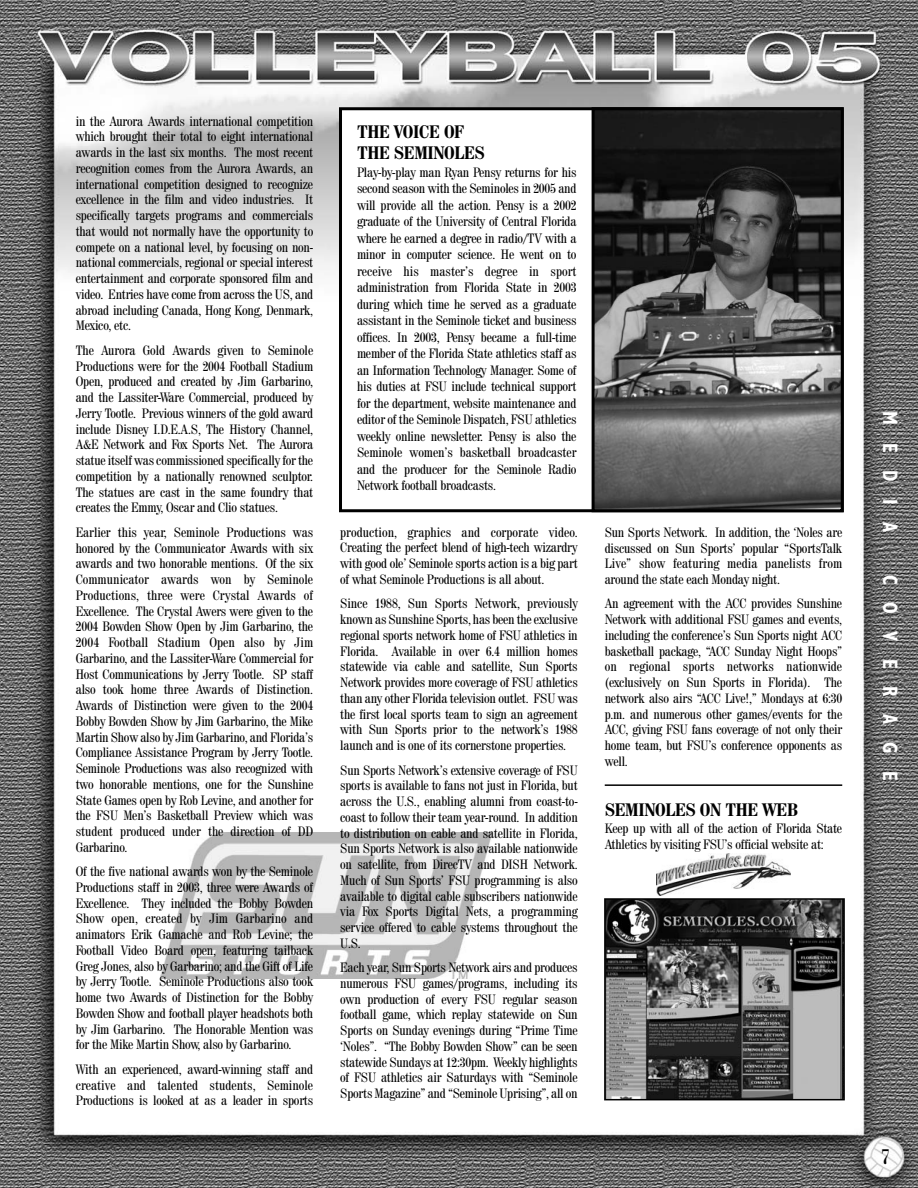
<style>
.page{position:relative;width:918px;height:1188px;background:#fff}
.page>*{position:absolute;margin:0;border:0;box-sizing:border-box;transform-origin:0 0}
.t1{font:700 condensed 21px "Gill Sans";letter-spacing:.94em;color:#fff;scale:.9 1}
.t2{font:condensed 21px "Century 725 BT";color:#000}
.t3{font:700 condensed 18px/21px "Century 725 BT";letter-spacing:-.02em;color:#000}
.t4{font:condensed 13.5px/15.8px "Century 725 BT";letter-spacing:-.02em;color:#000;text-align:justify}
</style>
<div class="page">
<img style="left:0;top:0;width:918px;height:1188px">
<img style="left:161px;top:832px;width:331px;height:146px">
<hr style="left:605px;top:784px;width:237px;height:2px;background:#000">
<div style="left:342px;top:110px;width:499px;height:399px;background:#fff"></div>
<img style="left:596px;top:111px;width:244px;height:397px">
<div style="left:592px;top:107px;width:252px;height:405px;border:3px solid #000"></div>
<img style="left:656px;top:854px;width:135px;height:41px">
<img style="left:607px;top:901px;width:235px;height:196px">
<div style="left:604px;top:898px;width:241px;height:202px;border:2px solid #000"></div>
<p class="t4" style="left:76px;top:114px;width:239px">in the Aurora Awards international competition which brought their total to eight international awards in the last six months. The most recent recognition comes from the Aurora Awards, an international competition designed to recognize excellence in the film and video industries. It specifically targets programs and commercials that would not normally have the opportunity to compete on a national level, by focusing on non&shy;national commercials, regional or special interest entertainment and corporate sponsored film and video. Entries have come from across the US, and abroad including Canada, Hong Kong, Denmark, Mexico, etc.</p>
<p class="t4" style="left:76px;top:343px;width:239px">The Aurora Gold Awards given to Seminole Productions were for the 2004 Football Stadium Open, produced and created by Jim Garbarino, and the Lassiter-Ware Commercial, produced by Jerry Tootle. Previous winners of the gold award include Disney I.D.E.A.S, The History Channel, A&amp;E Network and Fox Sports Net. The Aurora statue itself was commissioned specifically for the competition by a nationally renowned sculptor.<br>The statues are cast in the same foundry that creates the Emmy, Oscar and Clio statues.</p>
<p class="t4" style="left:76px;top:525px;width:239px">Earlier this year, Seminole Productions was honored by the Communicator Awards with six awards and two honorable mentions. Of the six Communicator awards won by Seminole Productions, three were Crystal Awards of Excellence. The Crystal Awers were given to the 2004 Bowden Show Open by Jim Garbarino, the 2004 Football Stadium Open also by Jim Garbarino, and the Lassiter-Ware Commercial for Host Communications by Jerry Tootle. SP staff also took home three Awards of Distinction.<br>Awards of Distinction were given to the 2004<br>Bobby Bowden Show by Jim Garbarino, the Mike Martin Show also by Jim Garbarino, and Florida’s Compliance Assistance Program by Jerry Tootle.<br>Seminole Productions was also recognized with two honorable mentions, one for the Sunshine State Games open by Rob Levine, and another for the FSU Men’s Basketball Preview which was student produced under the direction of DD Garbarino.</p>
<p class="t4" style="left:76px;top:865px;width:239px">Of the five national awards won by the Seminole Productions staff in 2003, three were Awards of Excellence. They included the Bobby Bowden Show open, created by Jim Garbarino and animators Erik Gamache and Rob Levine; the Football Video Board open, featuring tailback Greg Jones, also by Garbarino; and the Gift of Life by Jerry Tootle. Seminole Productions also took home two Awards of Distinction for the Bobby Bowden Show and football player headshots both by Jim Garbarino. The Honorable Mention was for the Mike Martin Show, also by Garbarino.</p>
<p class="t4" style="left:76px;top:1062px;width:239px">With an experienced, award-winning staff and creative and talented students, Seminole Productions is looked at as a leader in sports</p>
<h2 class="t3" style="left:357px;top:123px;width:130px">THE VOICE OF<br>THE SEMINOLES</h2>
<p class="t4" style="left:357px;top:165px;width:221px;line-height:16.5px">Play-by-play man Ryan Pensy returns for his second season with the Seminoles in 2005 and will provide all the action. Pensy is a 2002 graduate of the University of Central Florida where he earned a degree in radio/TV with a minor in computer science. He went on to receive his master’s degree in sport administration from Florida State in 2003 during which time he served as a graduate assistant in the Seminole ticket and business offices. In 2003, Pensy became a full-time member of the Florida State athletics staff as an Information Technology Manager. Some of his duties at FSU include technical support for the department, website maintenance and editor of the Seminole Dispatch, FSU athletics weekly online newsletter. Pensy is also the Seminole women’s basketball broadcaster and the producer for the Seminole Radio Network football broadcasts.</p>
<p class="t4" style="left:340px;top:525px;width:239px">production, graphics and corporate video.<br>Creating the perfect blend of high-tech wizardry with good ole’ Seminole sports action is a big part of what Seminole Productions is all about.</p>
<p class="t4" style="left:340px;top:597px;width:239px">Since 1988, Sun Sports Network, previously known as Sunshine Sports, has been the exclusive regional sports network home of FSU athletics in Florida. Available in over 6.4 million homes statewide via cable and satellite, Sun Sports Network provides more coverage of FSU athletics than any other Florida television outlet. FSU was the first local sports team to sign an agreement with Sun Sports prior to the network’s 1988 launch and is one of its cornerstone properties.</p>
<p class="t4" style="left:340px;top:763px;width:239px">Sun Sports Network’s extensive coverage of FSU sports is available to fans not just in Florida, but across the U.S., enabling alumni from coast-to&shy;coast to follow their team year-round. In addition to distribution on cable and satellite in Florida, Sun Sports Network is also available nationwide on satellite, from DirecTV and DISH Network.<br>Much of Sun Sports’ FSU programming is also available to digital cable subscribers nationwide via Fox Sports Digital Nets, a programming service offered to cable systems throughout the U.S.</p>
<p class="t4" style="left:340px;top:961px;width:239px">Each year, Sun Sports Network airs and produces numerous FSU games/programs, including its own production of every FSU regular season football game, which replay statewide on Sun Sports on Sunday evenings during “Prime Time ‘Noles”. “The Bobby Bowden Show” can be seen statewide Sundays at 12:30pm. Weekly highlights of FSU athletics air Saturdays with “Seminole Sports Magazine” and “Seminole Uprising”, all on</p>
<p class="t4" style="left:605px;top:525px;width:239px">Sun Sports Network. In addition, the ‘Noles are discussed on Sun Sports’ popular “SportsTalk Live” show featuring media panelists from around the state each Monday night.</p>
<p class="t4" style="left:605px;top:597px;width:239px">An agreement with the ACC provides Sunshine Network with additional FSU games and events, including the conference’s Sun Sports night ACC basketball package, “ACC Sunday Night Hoops” on regional sports networks nationwide (exclusively on Sun Sports in Florida). The network also airs “ACC Live!,” Mondays at 6:30 p.m. and numerous other games/events for the ACC, giving FSU fans coverage of not only their home team, but FSU’s conference opponents as well.</p>
<h2 class="t3" style="left:605px;top:801px;width:195px">SEMINOLES ON THE WEB</h2>
<p class="t4" style="left:605px;top:822px;width:239px">Keep up with all of the action of Florida State<br>Athletics by visiting FSU’s official website at:</p>
<h1 class="t1" style="left:897px;top:411px;width:136px;rotate:90deg">MEDIA</h1>
<h1 class="t1" style="left:897px;top:575px;width:230px;rotate:90deg">COVERAGE</h1>
<h1 class="t2" style="left:881px;top:1149px;width:11px">7</h1>
</div>
